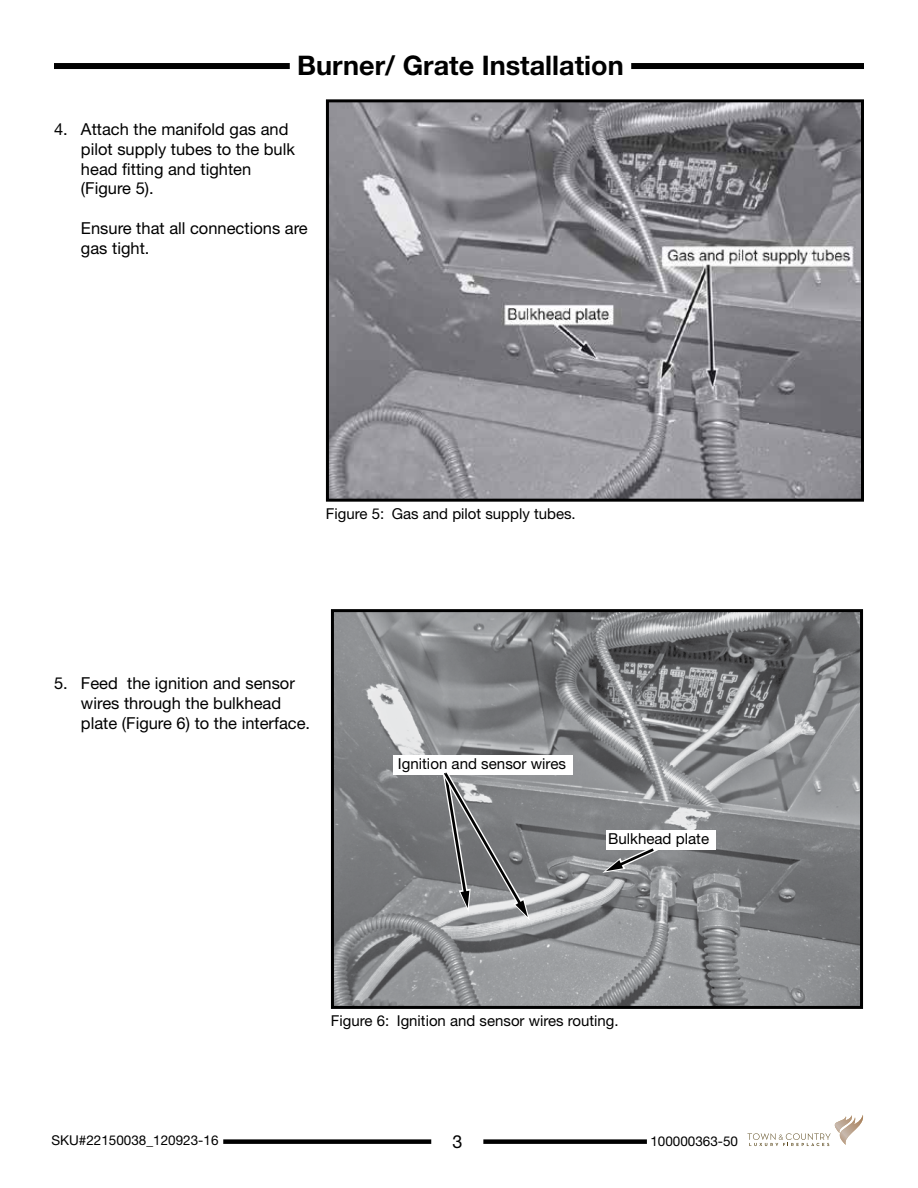
<style>
.page{position:relative;width:918px;height:1188px;background:#fff}
.page>*{position:absolute;margin:0;border:0;box-sizing:border-box;transform-origin:0 0}
.t1{font:700 27px "Helvetica Neue LT Std";color:#000}
.t2{font:18px "Helvetica Neue LT Std";color:#000}
.t3{font:16.5px/19.8px "Helvetica Neue LT Std";color:#000}
.t4{font:15.15px "Helvetica Neue LT Std";color:#000}
.t5{font:15px "Helvetica Neue LT Std";color:#000}
.t6{font:13.5px "Helvetica Neue LT Std";color:#000}
</style>
<div class="page">
<svg style="left:747px;top:1115px;width:117px;height:31px"></svg>
<div style="left:483px;top:1139px;width:164px;height:5px;background:#000"></div>
<div style="left:223px;top:1139px;width:208px;height:5px;background:#000"></div>
<div style="left:54px;top:63px;width:810px;height:6px;background:#000"></div>
<div style="left:290px;top:59px;width:341px;height:20px;background:#fff"></div>
<img style="left:330px;top:103px;width:530px;height:395px">
<div style="left:326px;top:99px;width:538px;height:403px;border:3px solid #000"></div>
<img style="left:335px;top:613px;width:524px;height:392px">
<div style="left:393px;top:755px;width:179px;height:20px;background:#fff"></div>
<div style="left:606px;top:830px;width:109px;height:20px;background:#fff"></div>
<svg style="left:602px;top:839px;width:65px;height:34px"></svg>
<svg style="left:438px;top:772px;width:92px;height:149px"></svg>
<div style="left:331px;top:609px;width:532px;height:400px;border:3px solid #000"></div>
<h1 class="t1" style="left:297px;top:49px;width:328px">Burner/ Grate Installation</h1>
<p class="t3" style="left:81px;top:119px;width:215px;text-indent:-27px">4. Attach the manifold gas and pilot supply tubes to the bulk head fitting and tighten (Figure 5).</p>
<p class="t3" style="left:81px;top:218px;width:228px">Ensure that all connections are gas tight.</p>
<p class="t5" style="left:326px;top:505px;width:251px">Figure 5: Gas and pilot supply tubes.</p>
<p class="t3" style="left:81px;top:673px;width:231px;text-indent:-27px">5. Feed the ignition and sensor wires through the bulkhead plate (Figure 6) to the interface.</p>
<p class="t4" style="left:398px;top:755px;width:170px">Ignition and sensor wires</p>
<p class="t4" style="left:608px;top:830px;width:103px">Bulkhead plate</p>
<p class="t5" style="left:331px;top:1012px;width:289px">Figure 6: Ignition and sensor wires routing.</p>
<p class="t6" style="left:51px;top:1132px;width:169px">SKU#22150038_120923-16</p>
<p class="t2" style="left:453px;top:1131px;width:12px">3</p>
<p class="t6" style="left:650px;top:1133px;width:89px">100000363-50</p>
</div>
